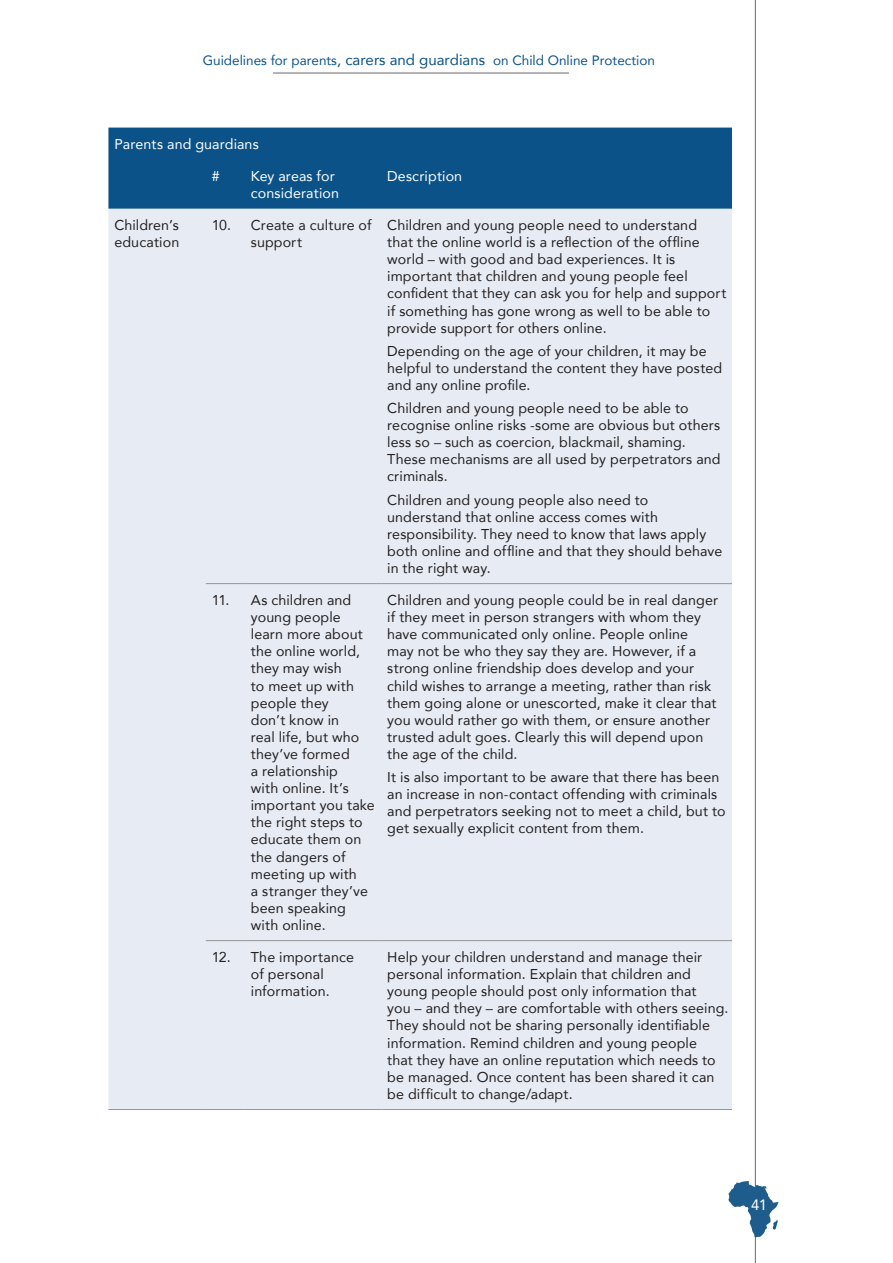
<style>
.page{position:relative;width:893px;height:1263px;background:#fff}
.page>*{position:absolute;margin:0;border:0;box-sizing:border-box;transform-origin:0 0}
.t1{font:15px "Avenir";color:#fff}
.t2{font:14.25px/17.1px "Avenir";letter-spacing:.01em;color:#231f20}
.t3{font:14.25px/17.1px "Avenir";letter-spacing:.01em;color:#fff}
.t4{font:13.5px "Avenir";color:#0b5288}
.s1{font-size:15px}
</style>
<div class="page">
<hr style="left:755px;top:0;width:1px;height:1263px;background:#68686b">
<hr style="left:273px;top:73px;width:296px;height:1px;background:#68686b">
<div style="left:108px;top:128px;width:624px;height:81px;background:#0b5288"></div>
<div style="left:108px;top:209px;width:624px;height:900px;background:#e7ecf4"></div>
<hr style="left:206px;top:583px;width:39px;height:1px;background:#939598">
<hr style="left:245px;top:583px;width:136px;height:1px;background:#939598">
<hr style="left:381px;top:583px;width:351px;height:1px;background:#939598">
<hr style="left:206px;top:940px;width:39px;height:1px;background:#939598">
<hr style="left:245px;top:940px;width:136px;height:1px;background:#939598">
<hr style="left:381px;top:940px;width:351px;height:1px;background:#939598">
<hr style="left:108px;top:1109px;width:98px;height:1px;background:#939598">
<hr style="left:206px;top:1109px;width:39px;height:1px;background:#939598">
<hr style="left:245px;top:1109px;width:136px;height:1px;background:#939598">
<hr style="left:381px;top:1109px;width:351px;height:1px;background:#939598">
<svg style="left:728px;top:1181px;width:50px;height:56px"></svg>
<p class="t4" style="left:203px;top:49px;width:454px">Guidelines for parents<span class="s1">, carers and guardians</span> on Child Online Protection</p>
<p class="t3" style="left:114px;top:135px;width:146px">Parents and guardians</p>
<p class="t3" style="left:212px;top:167px;width:9px">#</p>
<p class="t3" style="left:251px;top:167px;width:90px">Key areas for consideration</p>
<p class="t3" style="left:387px;top:167px;width:76px">Description</p>
<p class="t2" style="left:114px;top:216px;width:66px">Children’s education</p>
<p class="t2" style="left:251px;top:216px;width:122px;text-indent:-39px">10. Create a culture of support</p>
<p class="t2" style="left:387px;top:216px;width:341px">Children and young people need to understand<br>that the online world is a reflection of the offline world – with good and bad experiences. It is important that children and young people feel confident that they can ask you for help and support if something has gone wrong as well to be able to provide support for others online.</p>
<p class="t2" style="left:387px;top:342px;width:337px">Depending on the age of your children, it may be helpful to understand the content they have posted and any online profile.</p>
<p class="t2" style="left:387px;top:399px;width:335px">Children and young people need to be able to recognise online risks -some are obvious but others less so – such as coercion, blackmail, shaming.<br>These mechanisms are all used by perpetrators and criminals.</p>
<p class="t2" style="left:387px;top:491px;width:337px">Children and young people also need to understand that online access comes with responsibility. They need to know that laws apply both online and offline and that they should behave in the right way.</p>
<p class="t2" style="left:251px;top:591px;width:125px;text-indent:-39px">11. As children and young people learn more about the online world, they may wish<br>to meet up with people they<br>don’t know in<br>real life, but who they’ve formed<br>a relationship<br>with online. It’s important you take the right steps to educate them on the dangers of meeting up with<br>a stranger they’ve been speaking with online.</p>
<p class="t2" style="left:387px;top:591px;width:332px">Children and young people could be in real danger if they meet in person strangers with whom they have communicated only online. People online may not be who they say they are. However, if a strong online friendship does develop and your child wishes to arrange a meeting, rather than risk them going alone or unescorted, make it clear that you would rather go with them, or ensure another trusted adult goes. Clearly this will depend upon the age of the child.</p>
<p class="t2" style="left:387px;top:768px;width:340px">It is also important to be aware that there has been an increase in non-contact offending with criminals and perpetrators seeking not to meet a child, but to get sexually explicit content from them.</p>
<p class="t2" style="left:251px;top:948px;width:105px;text-indent:-39px">12. The importance of personal information.</p>
<p class="t2" style="left:387px;top:948px;width:343px">Help your children understand and manage their personal information. Explain that children and young people should post only information that<br>you – and they – are comfortable with others seeing.<br>They should not be sharing personally identifiable information. Remind children and young people<br>that they have an online reputation which needs to be managed. Once content has been shared it can be difficult to change/adapt.</p>
<p class="t1" style="left:751px;top:1192px;width:18px">41</p>
</div>
